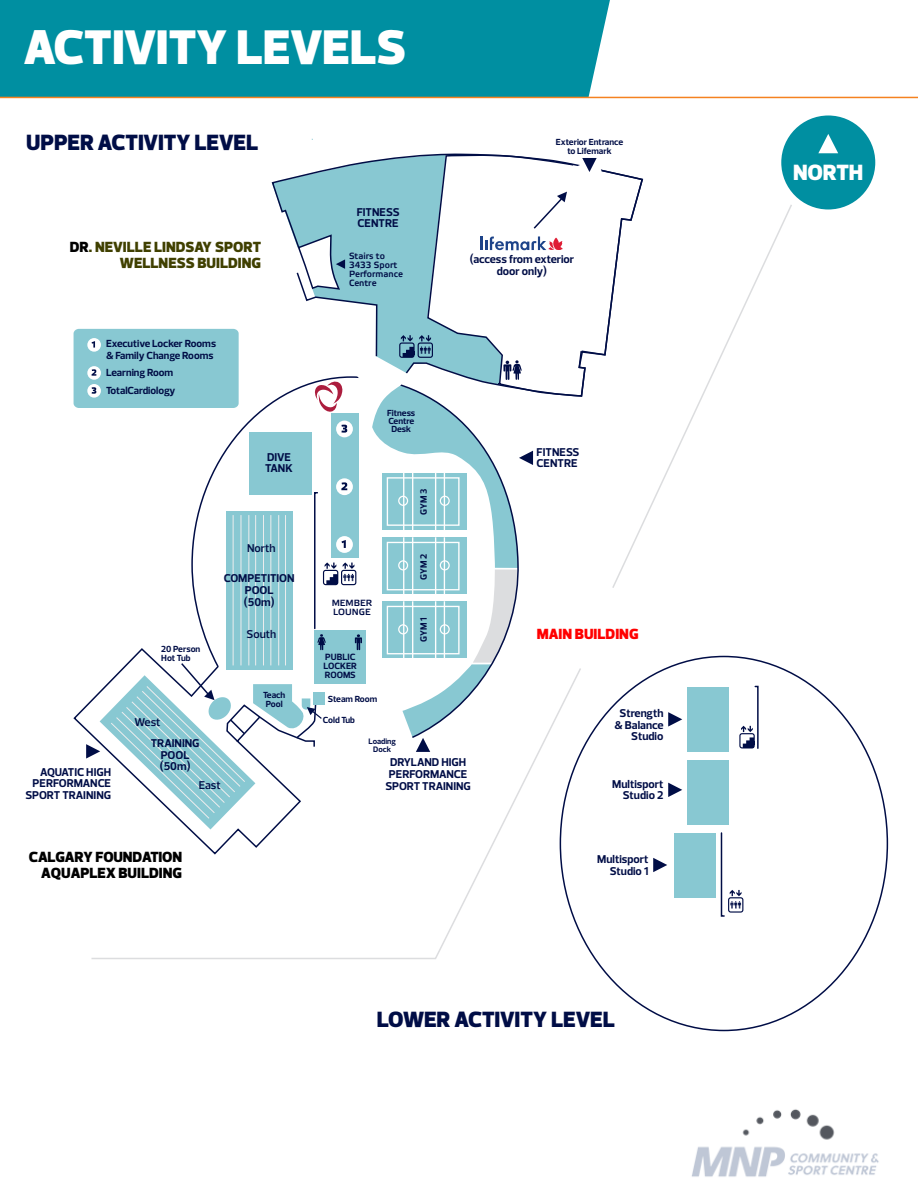
<style>
.page{position:relative;width:918px;height:1188px;background:#fff}
.page>*{position:absolute;margin:0;border:0;box-sizing:border-box;transform-origin:0 0}
.t1{font:900 49.5px "Prelo";color:#fff}
.t2{font:900 22.5px "Prelo";color:#000d46}
.t3{font:900 22.5px "Prelo";letter-spacing:-.01em;color:#fff}
.t4{font:900 15px/15.9px "Prelo";color:#404000;text-align:right}
.t5{font:900 15px/15.9px "Prelo";letter-spacing:-.01em;color:#000;text-align:right}
.t6{font:900 15px "Prelo";color:#f00}
.t7{font:700 11.55px/11.6px "Prelo";color:#000d46;text-align:center}
.t8{font:600 11.55px "Prelo";color:#000d46}
.t9{font:700 10.5px/11.6px "Prelo";color:#000d46}
.t10{font:700 9.3px/9.3px "Prelo";color:#000d46}
.t11{font:700 9px/9px "Prelo";color:#000d46;text-align:center}
.t12{font:500 9px/9px "Etelka";color:#000d46}
.t13{font:700 8.1px/8.1px "Prelo";color:#000d46;text-align:center}
.s1{color:#000}
</style>
<div class="page">
<div style="left:0;top:0;width:610px;height:97px;background:#008fa1"></div>
<div style="left:74px;top:329px;width:165px;height:79px;background:#88c8d2;border-radius:5px"></div>
<svg style="left:271px;top:153px;width:373px;height:244px"></svg>
<div style="left:573px;top:164px;width:28px;height:15px;background:#fff;border-radius:50%"></div>
<svg style="left:572px;top:158px;width:27px;height:18px"></svg>
<hr style="left:0;top:97px;width:918px;height:1px;background:#f58220">
<div style="left:687px;top:687px;width:42px;height:65px;background:#88c8d2"></div>
<svg style="left:668px;top:712px;width:14px;height:15px"></svg>
<div style="left:687px;top:760px;width:42px;height:65px;background:#88c8d2"></div>
<div style="left:674px;top:833px;width:42px;height:65px;background:#88c8d2"></div>
<svg style="left:668px;top:783px;width:14px;height:14px"></svg>
<svg style="left:653px;top:858px;width:14px;height:14px"></svg>
<svg style="left:720px;top:832px;width:23px;height:85px"></svg>
<svg style="left:739px;top:685px;width:20px;height:64px"></svg>
<svg style="left:91px;top:668px;width:492px;height:291px"></svg>
<svg style="left:611px;top:203px;width:181px;height:385px"></svg>
<svg style="left:86px;top:259px;width:447px;height:570px"></svg>
<div style="left:781px;top:116px;width:94px;height:93px;background:#008fa1;border-radius:50%"></div>
<svg style="left:818px;top:134px;width:20px;height:19px"></svg>
<svg style="left:532px;top:192px;width:35px;height:38px"></svg>
<hr style="left:480px;top:236px;width:3px;height:14px;background:#1d4389">
<svg style="left:485px;top:236px;width:78px;height:14px"></svg>
<img style="left:691px;top:1109px;width:188px;height:68px">
<h1 class="t1" style="left:24px;top:17px;width:384px">ACTIVITY LEVELS</h1>
<h2 class="t2" style="left:26px;top:128px;width:234px">UPPER ACTIVITY LEVEL</h2>
<p class="t4" style="left:70px;top:239px;width:193px"><span class="s1">DR</span>. NEVILLE LINDSAY SPORT<br>WELLNESS BUILDING</p>
<p class="t9" style="left:106px;top:338px;width:111px">Executive Locker Rooms &amp; Family Change Rooms</p>
<p class="t9" style="left:106px;top:364px;width:71px;line-height:17.5px">Learning Room<br>TotalCardiology</p>
<p class="t7" style="left:265px;top:451px;width:29px;text-align:left">DIVE<br>TANK</p>
<p class="t11" style="left:161px;top:644px;width:41px;text-align:left">20 Person<br>Hot Tub</p>
<p class="t8" style="left:247px;top:541px;width:30px">North</p>
<p class="t7" style="left:224px;top:573px;width:72px">COMPETITION<br>POOL<br>(50m)</p>
<p class="t8" style="left:246px;top:627px;width:31px">South</p>
<p class="t7" style="left:357px;top:206px;width:44px;text-align:left">FITNESS<br>CENTRE</p>
<p class="t12" style="left:349px;top:251px;width:55px">Stairs to<br>3433 Sport<br>Performance<br>Centre</p>
<p class="t11" style="left:387px;top:409px;width:30px;line-height:8.1px">Fitness<br>Centre<br>Desk</p>
<p class="t12" style="left:332px;top:598px;width:42px">MEMBER<br>LOUNGE</p>
<p class="t10" style="left:324px;top:652px;width:35px">PUBLIC<br>LOCKER<br>ROOMS</p>
<p class="t10" style="left:419px;top:515px;width:28px;rotate:-90deg">GYM 3</p>
<p class="t10" style="left:419px;top:580px;width:27px;rotate:-90deg">GYM 2</p>
<p class="t10" style="left:419px;top:642px;width:26px;rotate:-90deg">GYM 1</p>
<p class="t11" style="left:263px;top:690px;width:24px;text-align:left">Teach<br>Pool</p>
<p class="t11" style="left:328px;top:695px;width:51px">Steam Room</p>
<p class="t11" style="left:556px;top:137px;width:69px">Exterior Entrance to Lifemark</p>
<p class="t7" style="left:470px;top:254px;width:106px">(access from exterior door only)</p>
<p class="t7" style="left:537px;top:446px;width:44px;text-align:left">FITNESS<br>CENTRE</p>
<p class="t6" style="left:537px;top:625px;width:103px">MAIN BUILDING</p>
<p class="t7" style="left:26px;top:766px;width:87px;text-align:right">AQUATIC HIGH<br>PERFORMANCE<br>SPORT TRAINING</p>
<p class="t8" style="left:135px;top:715px;width:28px">West</p>
<p class="t7" style="left:151px;top:737px;width:50px">TRAINING<br>POOL (50m)</p>
<p class="t8" style="left:199px;top:778px;width:23px">East</p>
<p class="t5" style="left:29px;top:849px;width:155px">CALGARY FOUNDATION<br>AQUAPLEX BUILDING</p>
<p class="t11" style="left:323px;top:715px;width:34px">Cold Tub</p>
<p class="t13" style="left:369px;top:737px;width:29px">Loading<br>Dock</p>
<p class="t7" style="left:385px;top:757px;width:87px">DRYLAND HIGH<br>PERFORMANCE<br>SPORT TRAINING</p>
<p class="t7" style="left:615px;top:708px;width:50px;text-align:right">Strength &amp; Balance<br>Studio</p>
<p class="t7" style="left:612px;top:778px;width:53px;text-align:right">Multisport<br>Studio 2</p>
<p class="t7" style="left:597px;top:853px;width:53px;text-align:right">Multisport<br>Studio 1</p>
<h2 class="t2" style="left:377px;top:1005px;width:239px">LOWER ACTIVITY LEVEL</h2>
<h2 class="t3" style="left:793px;top:159px;width:72px">NORTH</h2>
</div>
